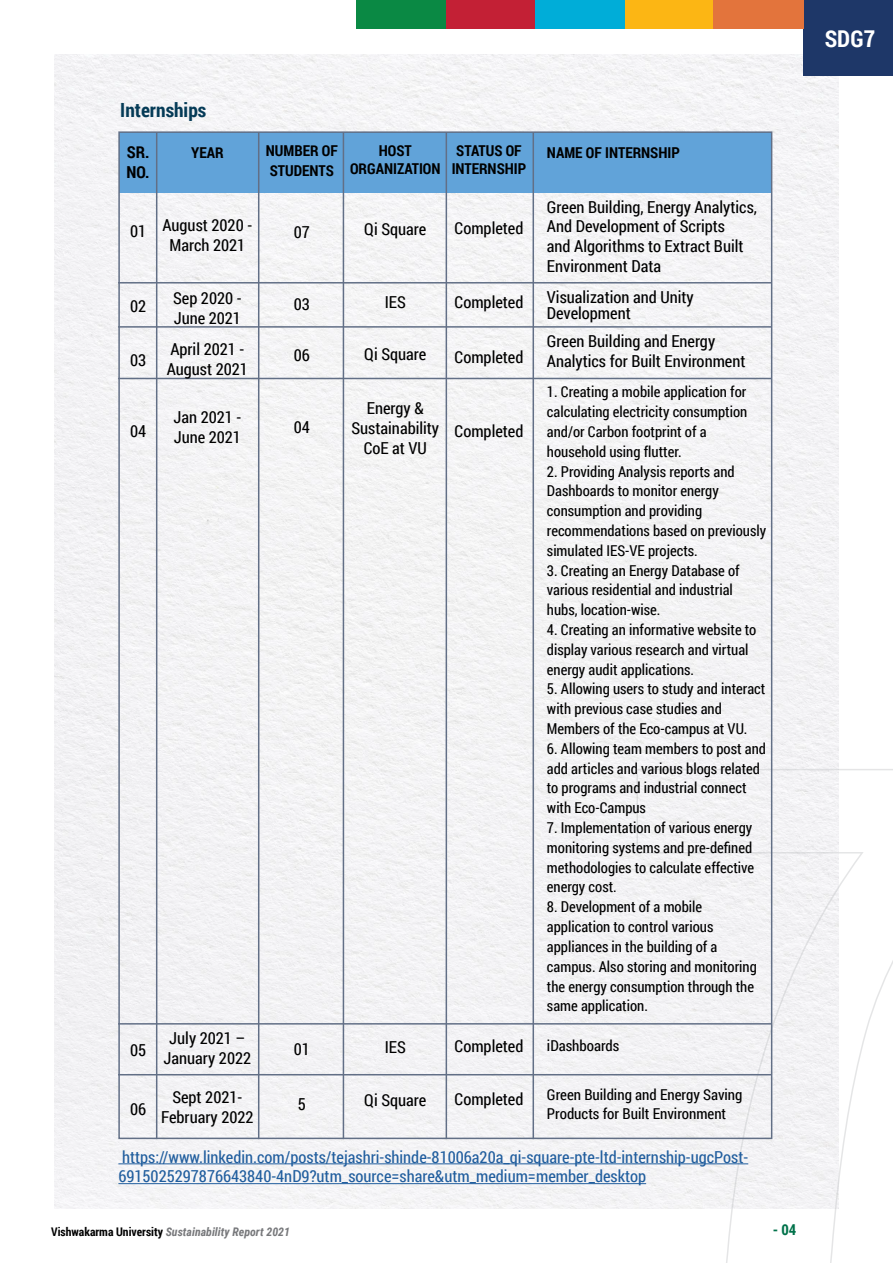
<style>
.page{position:relative;width:893px;height:1263px;background:#fff}
.page>*{position:absolute;margin:0;border:0;box-sizing:border-box;transform-origin:0 0}
.t1{font:700 23.1px "Roboto Condensed";color:#fff}
.t2{font:700 19.5px "Roboto Condensed";color:#053b57}
.t3{font:16.5px/19.8px "Roboto Condensed";color:#000}
.t4{font:16.5px/19.8px "Roboto Condensed";color:#215e9e}
.t5{font:700 16.5px/19.8px "Roboto Condensed";color:#000}
.t6{font:15px/19.8px "Roboto Condensed";color:#000}
.t7{font:700 15px/18px "Roboto Condensed";color:#000;text-align:center}
.t8{font:700 15px "Roboto Condensed";color:#00724a}
.t9{font:italic 700 11.85px "Roboto Condensed";color:#77787b}
.s1{font-style:normal;color:#000}
</style>
<div class="page">
<div style="left:54px;top:54px;width:785px;height:1155px;background:#f3f3f5"></div>
<div style="left:804px;top:0;width:89px;height:76px;background:#1e3768"></div>
<div style="left:624px;top:0;width:91px;height:28px;background:#fcb614"></div>
<div style="left:535px;top:0;width:89px;height:28px;background:#00add8"></div>
<div style="left:446px;top:0;width:89px;height:28px;background:#c32035"></div>
<div style="left:356px;top:0;width:90px;height:28px;background:#0a8944"></div>
<div style="left:713px;top:0;width:91px;height:28px;background:#e3743c"></div>
<svg style="left:636px;top:768px;width:257px;height:495px"></svg>
<div style="left:119px;top:132px;width:653px;height:61px;background:#61a3d9"></div>
<hr style="left:156px;top:132px;width:1px;height:1007px;background:#626f86">
<hr style="left:258px;top:132px;width:1px;height:1007px;background:#626f86">
<hr style="left:343px;top:132px;width:1px;height:1007px;background:#626f86">
<hr style="left:446px;top:132px;width:1px;height:1007px;background:#626f86">
<hr style="left:532px;top:132px;width:2px;height:1007px;background:#626f86">
<hr style="left:118px;top:282px;width:654px;height:2px;background:#626f86">
<hr style="left:118px;top:378px;width:654px;height:1px;background:#626f86">
<hr style="left:118px;top:1023px;width:654px;height:1px;background:#626f86">
<hr style="left:118px;top:1074px;width:654px;height:1px;background:#626f86">
<hr style="left:118px;top:326px;width:654px;height:2px;background:#626f86">
<hr style="left:118px;top:1163px;width:630px;height:1px;background:#215e9e">
<hr style="left:118px;top:1183px;width:528px;height:1px;background:#215e9e">
<h2 class="t2" style="left:120px;top:97px;width:87px">Internships</h2>
<p class="t5" style="left:127px;top:142px;width:24px">SR.<br>NO.</p>
<p class="t7" style="left:191px;top:143px;width:34px">YEAR</p>
<p class="t7" style="left:266px;top:141px;width:74px;line-height:19.8px;text-align:left">NUMBER OF<br>STUDENTS</p>
<p class="t7" style="left:350px;top:141px;width:92px">HOST<br>ORGANIZATION</p>
<p class="t7" style="left:452px;top:141px;width:76px">STATUS OF<br>INTERNSHIP</p>
<p class="t7" style="left:547px;top:143px;width:134px">NAME OF INTERNSHIP</p>
<p class="t3" style="left:130px;top:221px;width:18px">01</p>
<p class="t3" style="left:163px;top:215px;width:91px;text-align:center">August 2020 -<br>March 2021</p>
<p class="t3" style="left:294px;top:222px;width:18px">07</p>
<p class="t3" style="left:130px;top:295px;width:18px">02</p>
<p class="t3" style="left:130px;top:350px;width:18px">03</p>
<p class="t3" style="left:130px;top:421px;width:18px">04</p>
<p class="t3" style="left:173px;top:288px;width:70px">Sep 2020 -<br>June 2021</p>
<p class="t3" style="left:167px;top:338px;width:83px">April 2021 -<br>August 2021</p>
<p class="t3" style="left:173px;top:407px;width:69px">Jan 2021 -<br>June 2021</p>
<p class="t3" style="left:294px;top:294px;width:18px">03</p>
<p class="t3" style="left:294px;top:345px;width:18px">06</p>
<p class="t3" style="left:294px;top:417px;width:18px">04</p>
<p class="t3" style="left:130px;top:1039px;width:18px">05</p>
<p class="t3" style="left:130px;top:1098px;width:18px">06</p>
<p class="t3" style="left:164px;top:1027px;width:89px;text-align:center">July 2021 –<br>January 2022</p>
<p class="t3" style="left:161px;top:1087px;width:94px;text-align:center">Sept 2021-<br>February 2022</p>
<p class="t3" style="left:294px;top:1038px;width:18px">01</p>
<p class="t3" style="left:298px;top:1094px;width:10px">5</p>
<p class="t3" style="left:364px;top:219px;width:64px">Qi Square</p>
<p class="t3" style="left:455px;top:217px;width:70px">Completed</p>
<p class="t3" style="left:385px;top:292px;width:23px">IES</p>
<p class="t3" style="left:364px;top:343px;width:63px">Qi Square</p>
<p class="t3" style="left:352px;top:398px;width:89px;text-align:center">Energy &amp;<br>Sustainability<br>CoE at VU</p>
<p class="t3" style="left:455px;top:292px;width:70px">Completed</p>
<p class="t3" style="left:455px;top:346px;width:70px">Completed</p>
<p class="t3" style="left:455px;top:421px;width:70px">Completed</p>
<p class="t3" style="left:385px;top:1036px;width:23px">IES</p>
<p class="t3" style="left:364px;top:1090px;width:64px">Qi Square</p>
<p class="t3" style="left:455px;top:1035px;width:70px">Completed</p>
<p class="t3" style="left:455px;top:1088px;width:70px">Completed</p>
<p class="t3" style="left:547px;top:196px;width:212px">Green Building, Energy Analytics,<br>And Development of Scripts<br>and Algorithms to Extract Built<br>Environment Data</p>
<p class="t3" style="left:547px;top:288px;width:148px;line-height:16.8px">Visualization and Unity<br>Development</p>
<p class="t3" style="left:547px;top:331px;width:200px">Green Building and Energy<br>Analytics for Built Environment</p>
<p class="t6" style="left:547px;top:382px;width:202px">1. Creating a mobile application for calculating electricity consumption and/or Carbon footprint of a household using flutter.</p>
<p class="t6" style="left:547px;top:461px;width:221px">2. Providing Analysis reports and<br>Dashboards to monitor energy consumption and providing recommendations based on previously simulated IES-VE projects.</p>
<p class="t6" style="left:547px;top:560px;width:194px">3. Creating an Energy Database of various residential and industrial hubs, location-wise.</p>
<p class="t6" style="left:547px;top:619px;width:211px">4. Creating an informative website to display various research and virtual energy audit applications.</p>
<p class="t6" style="left:547px;top:679px;width:220px">5. Allowing users to study and interact with previous case studies and<br>Members of the Eco-campus at VU.</p>
<p class="t6" style="left:547px;top:738px;width:221px">6. Allowing team members to post and add articles and various blogs related to programs and industrial connect with Eco-Campus</p>
<p class="t6" style="left:547px;top:817px;width:209px">7. Implementation of various energy monitoring systems and pre-defined methodologies to calculate effective energy cost.</p>
<p class="t6" style="left:547px;top:896px;width:211px">8. Development of a mobile application to control various appliances in the building of a campus. Also storing and monitoring the energy consumption through the same application.</p>
<p class="t6" style="left:547px;top:1035px;width:74px">iDashboards</p>
<p class="t6" style="left:547px;top:1084px;width:197px">Green Building and Energy Saving<br>Products for Built Environment</p>
<p class="t4" style="left:118px;top:1146px;width:631px">https://www.linkedin.com/posts/tejashri-shinde-81006a20a_qi-square-pte-ltd-internship-ugcPost-<br>6915025297876643840-4nD9?utm_source=share&amp;utm_medium=member_desktop</p>
<p class="t9" style="left:51px;top:1223px;width:240px"><span class="s1">Vishwakarma University</span> Sustainability Report 2021</p>
<p class="t8" style="left:773px;top:1218px;width:25px">- 04</p>
<h1 class="t1" style="left:825px;top:22px;width:52px">SDG7</h1>
</div>
